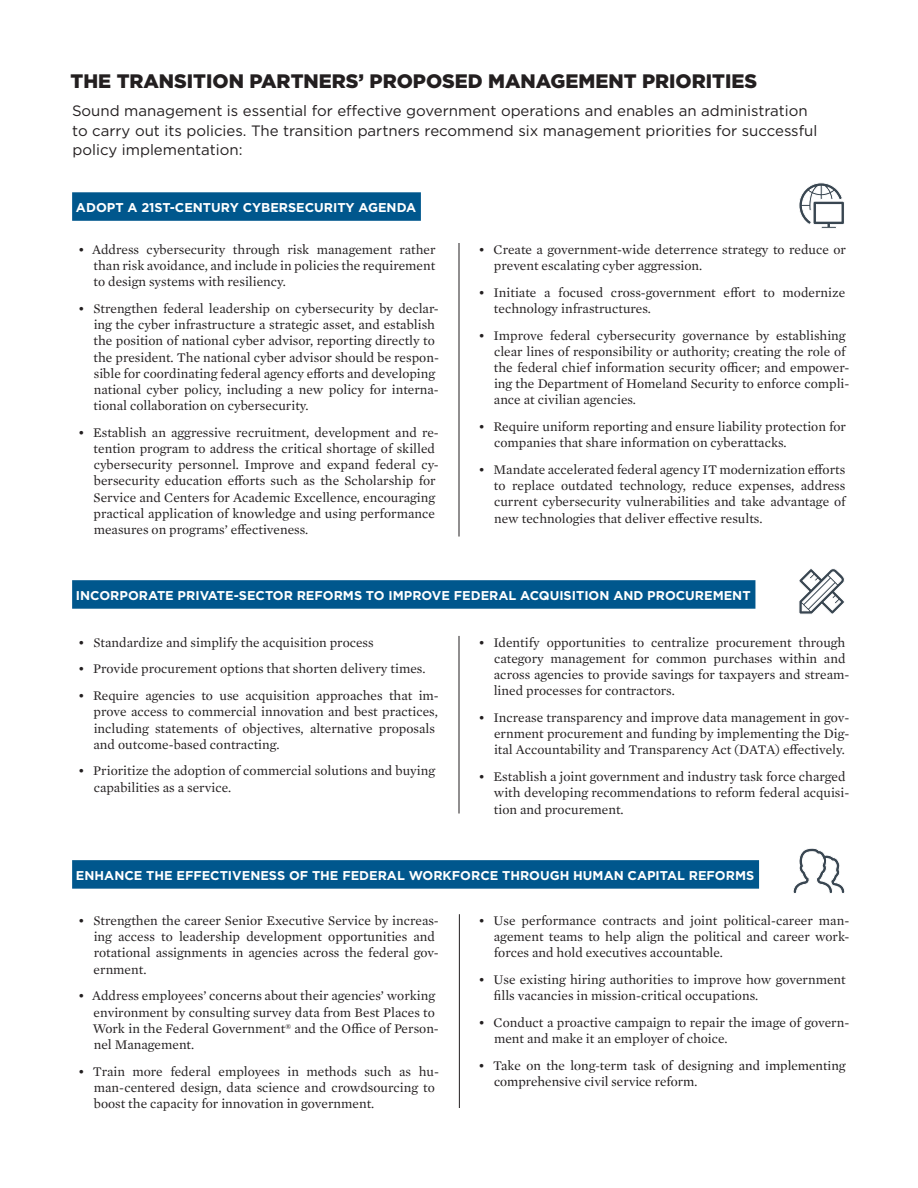
<style>
.page{position:relative;width:918px;height:1188px;background:#fff}
.page>*{position:absolute;margin:0;border:0;box-sizing:border-box;transform-origin:0 0}
.t1{font:900 19.5px "Gotham";color:#231f20}
.t2{font:15px/19.5px "Gotham";color:#231f20}
.t3{font:13.5px/16.2px "Mercury Text G1";color:#231f20}
.t4{font:13.5px/16.2px "Mercury Display";color:#231f20}
.t5{font:700 12.75px "Gotham";color:#fff}
.s1{color:#00578d}
</style>
<div class="page">
<div style="left:72px;top:192px;width:349px;height:29px;background:#00578d"></div>
<div style="left:72px;top:580px;width:683px;height:29px;background:#00578d"></div>
<svg style="left:799px;top:182px;width:45px;height:47px"></svg>
<svg style="left:799px;top:568px;width:46px;height:46px"></svg>
<div style="left:72px;top:860px;width:687px;height:29px;background:#00578d"></div>
<svg style="left:793px;top:848px;width:52px;height:45px"></svg>
<hr style="left:459px;top:243px;width:1px;height:294px;background:#231f20">
<hr style="left:459px;top:636px;width:1px;height:178px;background:#231f20">
<hr style="left:459px;top:914px;width:1px;height:194px;background:#231f20">
<h1 class="t1" style="left:71px;top:67px;width:688px">THE TRANSITION PARTNERS’ PROPOSED MANAGEMENT PRIORITIES</h1>
<p class="t2" style="left:72px;top:101px;width:747px">Sound management is essential for effective government operations and enables an administration to carry out its policies. The transition partners recommend six management priorities for successful policy implementation:</p>
<p class="t5" style="left:76px;top:199px;width:346px">ADOPT A 21ST-CENTURY CYBERSECURITY AGENDA<span class="s1">I</span></p>
<p class="t3" style="left:94px;top:241px;width:344px;text-align:justify;text-indent:-16px">• Address cybersecurity through risk management rather than risk avoidance, and include in policies the requirement to design systems with resiliency.</p>
<p class="t3" style="left:94px;top:300px;width:347px;text-indent:-16px">• Strengthen federal leadership on cybersecurity by declar&shy;ing the cyber infrastructure a strategic asset, and establish the position of national cyber advisor, reporting directly to the president. The national cyber advisor should be respon&shy;sible for coordinating federal agency efforts and developing national cyber policy, including a new policy for interna&shy;tional collaboration on cybersecurity.</p>
<p class="t3" style="left:94px;top:424px;width:347px;text-indent:-15px">• Establish an aggressive recruitment, development and re&shy;tention program to address the critical shortage of skilled cybersecurity personnel. Improve and expand federal cy&shy;bersecurity education efforts such as the Scholarship for Service and Centers for Academic Excellence, encouraging practical application of knowledge and using performance measures on programs’ effectiveness.</p>
<p class="t3" style="left:494px;top:241px;width:354px;text-indent:-16px">• Create a government-wide deterrence strategy to reduce or prevent escalating cyber aggression.</p>
<p class="t3" style="left:494px;top:283px;width:353px;text-indent:-16px">• Initiate a focused cross-government effort to modernize technology infrastructures.</p>
<p class="t3" style="left:494px;top:326px;width:357px;text-indent:-16px">• Improve federal cybersecurity governance by establishing clear lines of responsibility or authority; creating the role of the federal chief information security officer; and empower&shy;ing the Department of Homeland Security to enforce compli&shy;ance at civilian agencies.</p>
<p class="t3" style="left:494px;top:418px;width:354px;text-indent:-16px">• Require uniform reporting and ensure liability protection for companies that share information on cyberattacks.</p>
<p class="t3" style="left:494px;top:461px;width:353px;text-align:justify;text-indent:-16px">• Mandate accelerated federal agency IT modernization efforts to replace outdated technology, reduce expenses, address current cybersecurity vulnerabilities and take advantage of new technologies that deliver effective results.</p>
<p class="t5" style="left:76px;top:587px;width:680px">INCORPORATE PRIVATE-SECTOR REFORMS TO IMPROVE FEDERAL ACQUISITION AND PROCUREMENT<span class="s1">I</span></p>
<p class="t3" style="left:78px;top:633px;width:297px">• Standardize and simplify the acquisition process</p>
<p class="t3" style="left:78px;top:660px;width:349px">• Provide procurement options that shorten delivery times.</p>
<p class="t3" style="left:94px;top:687px;width:347px;text-indent:-16px">• Require agencies to use acquisition approaches that im&shy;prove access to commercial innovation and best practices, including statements of objectives, alternative proposals and outcome-based contracting.</p>
<p class="t3" style="left:94px;top:762px;width:343px;text-indent:-16px">• Prioritize the adoption of commercial solutions and buying capabilities as a service.</p>
<p class="t3" style="left:494px;top:633px;width:357px;text-indent:-15px">• Identify opportunities to centralize procurement through category management for common purchases within and across agencies to provide savings for taxpayers and stream&shy;lined processes for contractors.</p>
<p class="t3" style="left:494px;top:709px;width:357px;text-align:justify;text-indent:-16px">• Increase transparency and improve data management in gov&shy;ernment procurement and funding by implementing the Dig&shy;ital Accountability and Transparency Act (DATA) effectively.</p>
<p class="t3" style="left:494px;top:768px;width:357px;text-indent:-15px">• Establish a joint government and industry task force charged with developing recommendations to reform federal acquisi&shy;tion and procurement.</p>
<p class="t5" style="left:76px;top:867px;width:684px">ENHANCE THE EFFECTIVENESS OF THE FEDERAL WORKFORCE THROUGH HUMAN CAPITAL REFORMS<span class="s1">I</span></p>
<p class="t3" style="left:94px;top:912px;width:347px;text-indent:-16px">• Strengthen the career Senior Executive Service by increas&shy;ing access to leadership development opportunities and rotational assignments in agencies across the federal gov&shy;ernment.</p>
<p class="t3" style="left:93px;top:987px;width:348px;text-indent:-15px">• Address employees’ concerns about their agencies’ working environment by consulting survey data from Best Places to Work in the Federal Government® and the Office of Person&shy;nel Management.</p>
<p class="t3" style="left:94px;top:1062px;width:347px;text-indent:-16px">• Train more federal employees in methods such as hu&shy;man-centered design, data science and crowdsourcing to boost the capacity for innovation in government.</p>
<p class="t3" style="left:494px;top:912px;width:357px;text-align:justify;text-indent:-15px">• Use performance contracts and joint political-career man&shy;agement teams to help align the political and career work&shy;forces and hold executives accountable.</p>
<p class="t3" style="left:494px;top:971px;width:354px;text-indent:-15px">• Use existing hiring authorities to improve how government fills vacancies in mission-critical occupations.</p>
<p class="t3" style="left:494px;top:1014px;width:357px;text-indent:-16px">• Conduct a proactive campaign to repair the image of govern&shy;ment and make it an employer of choice.</p>
<p class="t4" style="left:494px;top:1057px;width:353px;text-indent:-16px">• Take on the long-term task of designing and implementing comprehensive civil service reform.</p>
</div>
